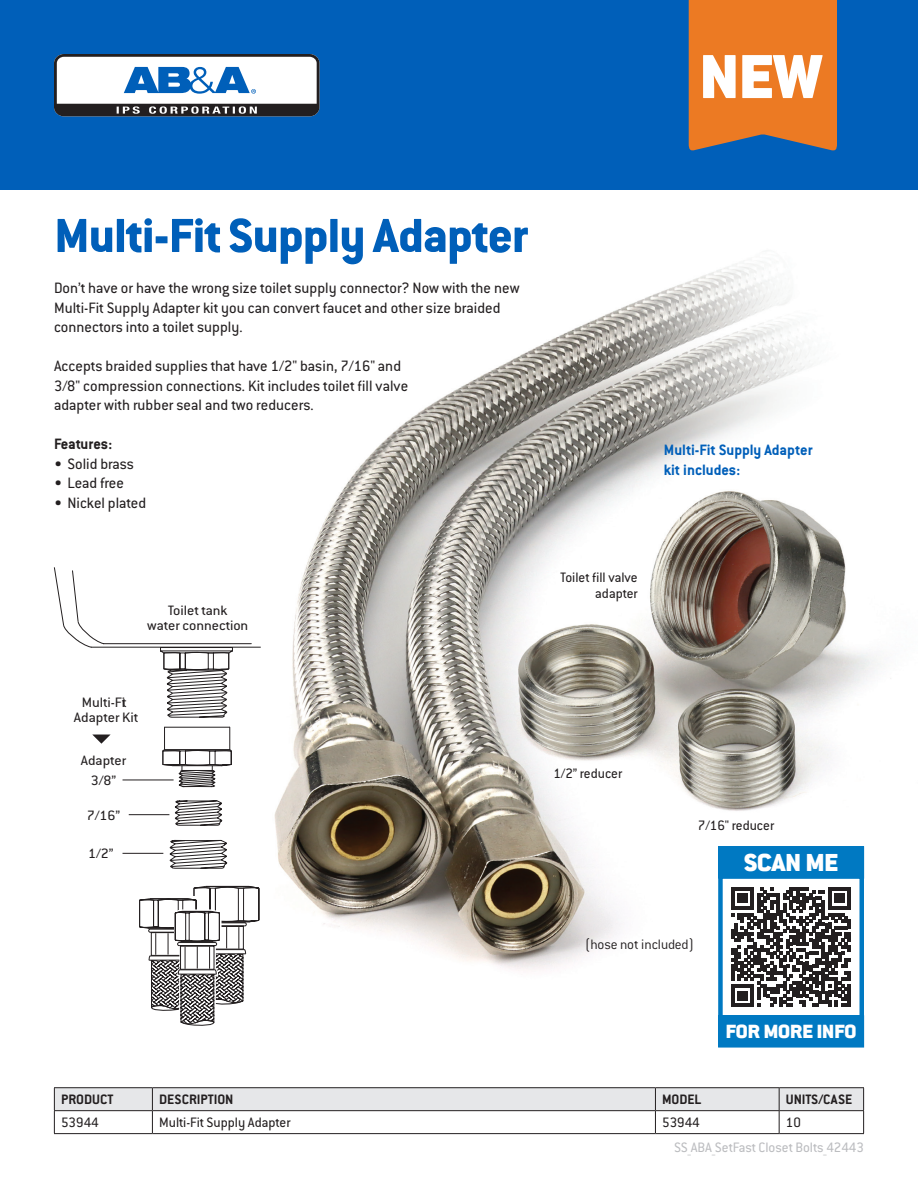
<style>
.page{position:relative;width:918px;height:1188px;background:#fff}
.page>*{position:absolute;margin:0;border:0;box-sizing:border-box;transform-origin:0 0}
.t1{font:800 52.5px "Conduit ITC Std";letter-spacing:-.015em;color:#005fb9}
.t2{font:900 27px "Conduit ITC Std";color:#fff}
.t3{font:900 21px "Conduit ITC Std";color:#fff}
.t4{font:16.5px/19.5px "Conduit ITC Std";letter-spacing:.005em;color:#231f20}
.t5{font:700 16.5px/19.5px "Conduit ITC Std";color:#005fb9}
.t6{font:700 16.5px "Conduit ITC Std";letter-spacing:-.01em;color:#231f20}
.New_Data{font:15px/16.5px "Conduit ITC Std";color:#231f20;text-align:right}
.New_Data-2{font:700 15px "Conduit ITC Std";color:#231f20}
.New_Data-3{font:15px "Conduit ITC Std";color:#bcbdc0}
.New_Data-4{font:15px/15.6px "Conduit ITC Std";color:#231f20;text-align:center;scale:1.07 1}
.t7{font:300 15px "Conduit ITC Std";letter-spacing:-.01em;color:#231f20}
.t8{font:14.85px/20.2px "Conduit ITC Std";color:#231f20;text-align:center;scale:1.07 1}
</style>
<div class="page">
<img style="left:256px;top:261px;width:635px;height:709px">
<div style="left:0;top:0;width:918px;height:190px;background:#005fb9"></div>
<svg style="left:689px;top:0;width:148px;height:150px;background:#e38d4d"></svg>
<svg style="left:54px;top:54px;width:266px;height:62px;background:#aab6c1"></svg>
<hr style="left:54px;top:1087px;width:98px;height:1px;background:#231f20">
<hr style="left:152px;top:1087px;width:503px;height:1px;background:#231f20">
<hr style="left:655px;top:1087px;width:124px;height:1px;background:#231f20">
<hr style="left:779px;top:1087px;width:85px;height:1px;background:#231f20">
<svg style="left:54px;top:1088px;width:810px;height:46px"></svg>
<hr style="left:779px;top:1133px;width:85px;height:1px;background:#231f20">
<svg style="left:731px;top:887px;width:120px;height:120px"></svg>
<hr style="left:848px;top:984px;width:3px;height:23px;background:#231f20">
<div style="left:718px;top:874px;width:146px;height:146px;border:4px solid #0079c2"></div>
<div style="left:719px;top:847px;width:145px;height:31px;background:#0079c2"></div>
<div style="left:718px;top:846px;width:146px;height:33px;border:1px solid #0079c2"></div>
<div style="left:719px;top:1016px;width:145px;height:31px;background:#0079c2"></div>
<div style="left:718px;top:1015px;width:146px;height:32px;border:1px solid #0079c2"></div>
<svg style="left:162px;top:727px;width:70px;height:60px"></svg>
<svg style="left:169px;top:800px;width:58px;height:69px"></svg>
<svg style="left:160px;top:648px;width:73px;height:70px"></svg>
<hr style="left:103px;top:643px;width:148px;height:1px;background:#231f20">
<hr style="left:91px;top:647px;width:169px;height:1px;background:#231f20">
<svg style="left:54px;top:567px;width:50px;height:81px"></svg>
<svg style="left:139px;top:881px;width:126px;height:145px"></svg>
<hr style="left:178px;top:974px;width:38px;height:1px;background:#231f20">
<hr style="left:123px;top:780px;width:51px;height:1px;background:#231f20">
<hr style="left:129px;top:814px;width:40px;height:1px;background:#231f20">
<hr style="left:123px;top:853px;width:40px;height:1px;background:#231f20">
<svg style="left:93px;top:735px;width:17px;height:9px"></svg>
<p class="t1" style="left:54px;top:204px;width:475px">Multi-Fit Supply Adapter</p>
<p class="t4" style="left:54px;top:278px;width:467px">Don’t have or have the wrong size toilet supply connector? Now with the new<br>Multi-Fit Supply Adapter kit you can convert faucet and other size braided connectors into a toilet supply.</p>
<p class="t4" style="left:54px;top:356px;width:356px">Accepts braided supplies that have 1/2" basin, 7/16" and<br>3/8" compression connections. Kit includes toilet fill valve adapter with rubber seal and two reducers.</p>
<p class="t6" style="left:54px;top:434px;width:60px">Features:</p>
<p class="t4" style="left:54px;top:453px;width:82px">• Solid brass</p>
<p class="t4" style="left:54px;top:473px;width:71px">• Lead free</p>
<p class="t4" style="left:54px;top:492px;width:94px">• Nickel plated</p>
<p class="t8" style="left:147px;top:602px;width:96px;line-height:15.6px">Toilet tank<br>water connection</p>
<p class="New_Data-4" style="left:74px;top:694px;width:62px">Multi-Fit<br>Adapter Kit</p>
<p class="t8" style="left:81px;top:750px;width:44px">Adapter<br>3/8”</p>
<p class="t8" style="left:87px;top:804px;width:33px">7/16”</p>
<p class="t8" style="left:88px;top:843px;width:25px">1/2”</p>
<p class="t5" style="left:664px;top:440px;width:150px">Multi-Fit Supply Adapter kit includes:</p>
<p class="New_Data" style="left:561px;top:568px;width:79px">Toilet fill valve adapter</p>
<p class="New_Data" style="left:553px;top:765px;width:70px">1/2” reducer</p>
<p class="New_Data" style="left:698px;top:817px;width:78px">7/16" reducer</p>
<p class="t2" style="left:744px;top:848px;width:96px">SCAN ME</p>
<p class="t7" style="left:585px;top:935px;width:111px">(hose not included)</p>
<p class="t3" style="left:726px;top:1020px;width:132px">FOR MORE INFO</p>
<p class="New_Data-2" style="left:61px;top:1090px;width:54px">PRODUCT</p>
<p class="New_Data-2" style="left:159px;top:1090px;width:76px">DESCRIPTION</p>
<p class="New_Data-2" style="left:662px;top:1090px;width:41px">MODEL</p>
<p class="New_Data-2" style="left:786px;top:1090px;width:68px">UNITS/CASE</p>
<p class="New_Data" style="left:61px;top:1114px;width:39px">53944</p>
<p class="New_Data" style="left:159px;top:1114px;width:133px">Multi-Fit Supply Adapter</p>
<p class="New_Data" style="left:662px;top:1114px;width:39px">53944</p>
<p class="New_Data" style="left:786px;top:1114px;width:17px">10</p>
<p class="New_Data-3" style="left:674px;top:1138px;width:191px">SS_ABA_SetFast Closet Bolts_42443</p>
</div>
